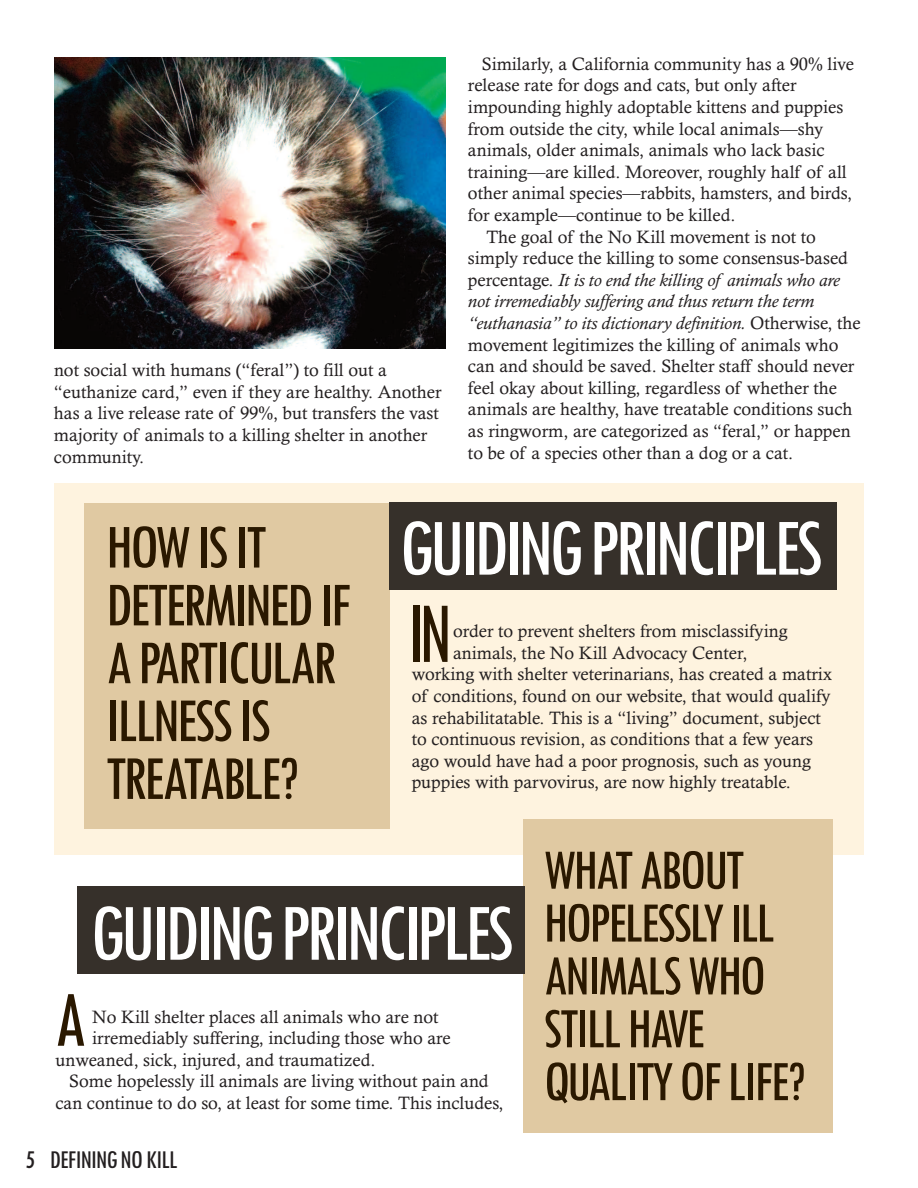
<style>
.page{position:relative;width:918px;height:1188px;background:#fff}
.page>*{position:absolute;margin:0;border:0;box-sizing:border-box;transform-origin:0 0}
.t1{font:500 condensed 90.3px "Tw Cen";color:#2a1800;scale:.87 1}
.t2{font:500 condensed 84.6px "Tw Cen";letter-spacing:-.06em;color:#fff}
.t3{font:500 condensed 82.95px "Tw Cen";color:#2a1800;scale:.94 1}
.t4{font:500 condensed 65.1px/57.9px "Tw Cen";letter-spacing:-.05em;color:#2a1800}
.t5{font:500 condensed 59.4px/52.8px "Tw Cen";letter-spacing:-.05em;color:#2a1800}
.t6{font:500 condensed 26.7px "Tw Cen";letter-spacing:-.035em;color:#231f20}
.t7{font:18px/21.6px "Calisto";color:#231f20}
.t8{font:italic 18px "Calisto";color:#231f20}
.s1{font-style:normal}
</style>
<div class="page">
<div style="left:54px;top:484px;width:810px;height:371px;background:#fef3df"></div>
<div style="left:84px;top:503px;width:306px;height:325px;background:#e0c9a2"></div>
<div style="left:389px;top:503px;width:447px;height:87px;background:#36302a"></div>
<div style="left:524px;top:819px;width:309px;height:313px;background:#e0c9a2"></div>
<div style="left:78px;top:886px;width:447px;height:88px;background:#36302a"></div>
<img style="left:54px;top:57px;width:392px;height:291px">
<p class="t7" style="left:54px;top:359px;width:389px">not social with humans (“feral”) to fill out a “euthanize card,” even if they are healthy. Another has a live release rate of 99%, but transfers the vast majority of animals to a killing shelter in another community.</p>
<p class="t7" style="left:482px;top:53px;width:374px">Similarly, a California community has a 90% live</p>
<p class="t7" style="left:468px;top:74px;width:330px">release rate for dogs and cats, but only after</p>
<p class="t7" style="left:468px;top:96px;width:377px">impounding highly adoptable kittens and puppies</p>
<p class="t7" style="left:468px;top:118px;width:357px">from outside the city, while local animals—shy</p>
<p class="t7" style="left:468px;top:139px;width:358px">animals, older animals, animals who lack basic</p>
<p class="t7" style="left:468px;top:161px;width:380px">training—are killed. Moreover, roughly half of all</p>
<p class="t7" style="left:468px;top:182px;width:386px">other animal species—rabbits, hamsters, and birds,</p>
<p class="t7" style="left:468px;top:204px;width:269px">for example—continue to be killed.</p>
<p class="t7" style="left:486px;top:226px;width:331px">The goal of the No Kill movement is not to</p>
<p class="t7" style="left:468px;top:247px;width:382px">simply reduce the killing to some consensus-based</p>
<p class="t8" style="left:468px;top:269px;width:373px"><span class="s1">percentage.</span> It is to end the killing of animals who are</p>
<p class="t8" style="left:468px;top:291px;width:348px">not irremediably suffering and thus return the term</p>
<p class="t8" style="left:468px;top:312px;width:394px">“euthanasia” to its dictionary definition. <span class="s1">Otherwise, the</span></p>
<p class="t7" style="left:468px;top:334px;width:372px">movement legitimizes the killing of animals who</p>
<p class="t7" style="left:468px;top:355px;width:388px">can and should be saved. Shelter staff should never</p>
<p class="t7" style="left:468px;top:377px;width:370px">feel okay about killing, regardless of whether the</p>
<p class="t7" style="left:468px;top:398px;width:386px">animals are healthy, have treatable conditions such</p>
<p class="t7" style="left:468px;top:420px;width:384px">as ringworm, are categorized as “feral,” or happen</p>
<p class="t7" style="left:468px;top:442px;width:327px">to be of a species other than a dog or a cat.</p>
<h3 class="t4" style="left:105px;top:516px;width:248px">HOWISIT<br>DETERMINEDIF<br>APARTICULAR<br>ILLNESSIS<br>TREATABLE?</h3>
<h2 class="t2" style="left:399px;top:496px;width:426px">GUIDINGPRINCIPLES</h2>
<h1 class="t1" style="left:407px;top:578px;width:53px">IN</h1>
<p class="t7" style="left:453px;top:620px;width:336px">order to prevent shelters from misclassifying</p>
<p class="t7" style="left:453px;top:642px;width:296px">animals, the No Kill Advocacy Center,</p>
<p class="t7" style="left:412px;top:663px;width:422px">working with shelter veterinarians, has created a matrix</p>
<p class="t7" style="left:412px;top:685px;width:420px">of conditions, found on our website, that would qualify</p>
<p class="t7" style="left:412px;top:707px;width:411px">as rehabilitatable. This is a “living” document, subject</p>
<p class="t7" style="left:412px;top:728px;width:403px">to continuous revision, as conditions that a few years</p>
<p class="t7" style="left:412px;top:750px;width:401px">ago would have had a poor prognosis, such as young</p>
<p class="t7" style="left:412px;top:771px;width:381px">puppies with parvovirus, are now highly treatable.</p>
<h2 class="t2" style="left:90px;top:881px;width:426px">GUIDINGPRINCIPLES</h2>
<h3 class="t3" style="left:54px;top:969px;width:36px">A</h3>
<p class="t7" style="left:92px;top:1006px;width:348px">No Kill shelter places all animals who are not</p>
<p class="t7" style="left:92px;top:1027px;width:360px">irremediably suffering, including those who are</p>
<p class="t7" style="left:56px;top:1049px;width:322px">unweaned, sick, injured, and traumatized.</p>
<p class="t7" style="left:69px;top:1070px;width:421px">Some hopelessly ill animals are living without pain and</p>
<p class="t7" style="left:56px;top:1092px;width:450px">can continue to do so, at least for some time. This includes,</p>
<h3 class="t6" style="left:25px;top:1143px;width:154px">5 DEFINING NOKILL</h3>
<h3 class="t5" style="left:543px;top:842px;width:264px">WHATABOUT<br>HOPELESSLYILL<br>ANIMALSWHO<br>STILLHAVE<br>QUALITYOFLIFE?</h3>
</div>
